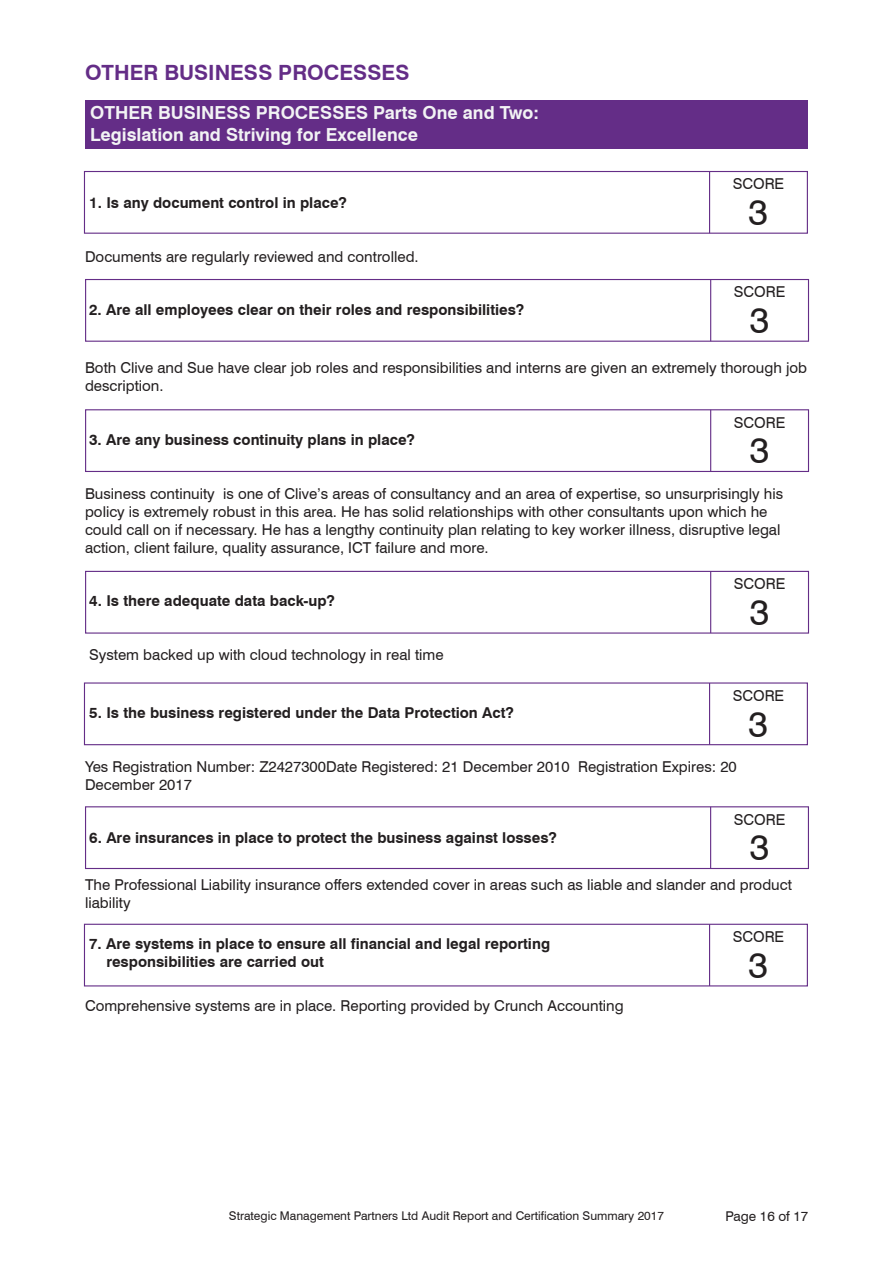
<style>
.page{position:relative;width:893px;height:1263px;background:#fff}
.page>*{position:absolute;margin:0;border:0;box-sizing:border-box;transform-origin:0 0}
.t1{font:36px "Swiss 721 BT";color:#231f20}
.t2{font:700 21px "Swiss 721 BT";color:#642d87}
.t3{font:700 18px "Swiss 721 BT";color:#f2f3f4}
.t4{font:15px/18px "Swiss 721 BT";color:#231f20}
.t5{font:700 15px "Swiss 721 BT";color:#231f20}
.t6{font:13.5px "Swiss 721 BT";color:#231f20}
.t7{font:12px "Swiss 721 BT";color:#231f20}
</style>
<div class="page">
<div style="left:85px;top:100px;width:723px;height:49px;background:#642d87"></div>
<div style="left:84px;top:171px;width:724px;height:63px;border:1px solid #642d87"></div>
<hr style="left:709px;top:171px;width:1px;height:62px;background:#642d87">
<div style="left:85px;top:279px;width:724px;height:63px;border:1px solid #642d87"></div>
<hr style="left:710px;top:279px;width:1px;height:62px;background:#642d87">
<div style="left:85px;top:409px;width:724px;height:63px;border:1px solid #642d87"></div>
<hr style="left:710px;top:410px;width:1px;height:61px;background:#642d87">
<div style="left:85px;top:571px;width:724px;height:63px;border:1px solid #642d87"></div>
<hr style="left:710px;top:571px;width:1px;height:62px;background:#642d87">
<div style="left:84px;top:682px;width:724px;height:63px;border:1px solid #642d87"></div>
<hr style="left:709px;top:683px;width:1px;height:62px;background:#642d87">
<div style="left:85px;top:806px;width:724px;height:63px;border:1px solid #642d87"></div>
<hr style="left:710px;top:807px;width:1px;height:61px;background:#642d87">
<div style="left:84px;top:924px;width:724px;height:62px;border:1px solid #642d87"></div>
<hr style="left:709px;top:924px;width:1px;height:62px;background:#642d87">
<p class="t2" style="left:85px;top:60px;width:326px">OTHER BUSINESS PROCESSES</p>
<p class="t3" style="left:90px;top:102px;width:450px">OTHER BUSINESS PROCESSES Parts One and Two:</p>
<p class="t3" style="left:90px;top:124px;width:329px">Legislation and Striving for Excellence</p>
<p class="t5" style="left:89px;top:193px;width:259px">1. Is any document control in place?</p>
<p class="t4" style="left:85px;top:247px;width:335px">Documents are regularly reviewed and controlled.</p>
<p class="t5" style="left:89px;top:300px;width:437px">2. Are all employees clear on their roles and responsibilities?</p>
<p class="t4" style="left:733px;top:175px;width:53px">SCORE</p>
<p class="t1" style="left:749px;top:190px;width:21px">3</p>
<p class="t4" style="left:734px;top:283px;width:53px">SCORE</p>
<p class="t1" style="left:750px;top:298px;width:21px">3</p>
<p class="t4" style="left:85px;top:358px;width:724px">Both Clive and Sue have clear job roles and responsibilities and interns are given an extremely thorough job description.</p>
<p class="t5" style="left:89px;top:431px;width:327px">3. Are any business continuity plans in place?</p>
<p class="t4" style="left:85px;top:484px;width:700px">Business continuity is one of Clive’s areas of consultancy and an area of expertise, so unsurprisingly his policy is extremely robust in this area. He has solid relationships with other consultants upon which he could call on if necessary. He has a lengthy continuity plan relating to key worker illness, disruptive legal action, client failure, quality assurance, ICT failure and more.</p>
<p class="t5" style="left:89px;top:592px;width:247px">4. Is there adequate data back-up?</p>
<p class="t4" style="left:89px;top:646px;width:356px">System backed up with cloud technology in real time</p>
<p class="t4" style="left:734px;top:413px;width:53px">SCORE</p>
<p class="t1" style="left:750px;top:429px;width:21px">3</p>
<p class="t4" style="left:734px;top:575px;width:53px">SCORE</p>
<p class="t1" style="left:750px;top:590px;width:21px">3</p>
<p class="t4" style="left:733px;top:686px;width:53px">SCORE</p>
<p class="t1" style="left:749px;top:702px;width:21px">3</p>
<p class="t5" style="left:89px;top:704px;width:426px">5. Is the business registered under the Data Protection Act?</p>
<p class="t4" style="left:85px;top:758px;width:653px">Yes Registration Number: Z2427300Date Registered: 21 December 2010 Registration Expires: 20<br>December 2017</p>
<p class="t4" style="left:734px;top:810px;width:53px">SCORE</p>
<p class="t1" style="left:750px;top:826px;width:21px">3</p>
<p class="t5" style="left:89px;top:828px;width:469px">6. Are insurances in place to protect the business against losses?</p>
<p class="t4" style="left:85px;top:876px;width:708px">The Professional Liability insurance offers extended cover in areas such as liable and slander and product liability</p>
<p class="t5" style="left:89px;top:934px;width:462px">7. Are systems in place to ensure all financial and legal reporting</p>
<p class="t5" style="left:106px;top:952px;width:219px">responsibilities are carried out</p>
<p class="t4" style="left:85px;top:997px;width:540px">Comprehensive systems are in place. Reporting provided by Crunch Accounting</p>
<p class="t4" style="left:733px;top:927px;width:53px">SCORE</p>
<p class="t1" style="left:749px;top:943px;width:21px">3</p>
<p class="t7" style="left:229px;top:1208px;width:437px">Strategic Management Partners Ltd Audit Report and Certification Summary 2017</p>
<p class="t6" style="left:725px;top:1208px;width:85px">Page 16 of 17</p>
</div>
